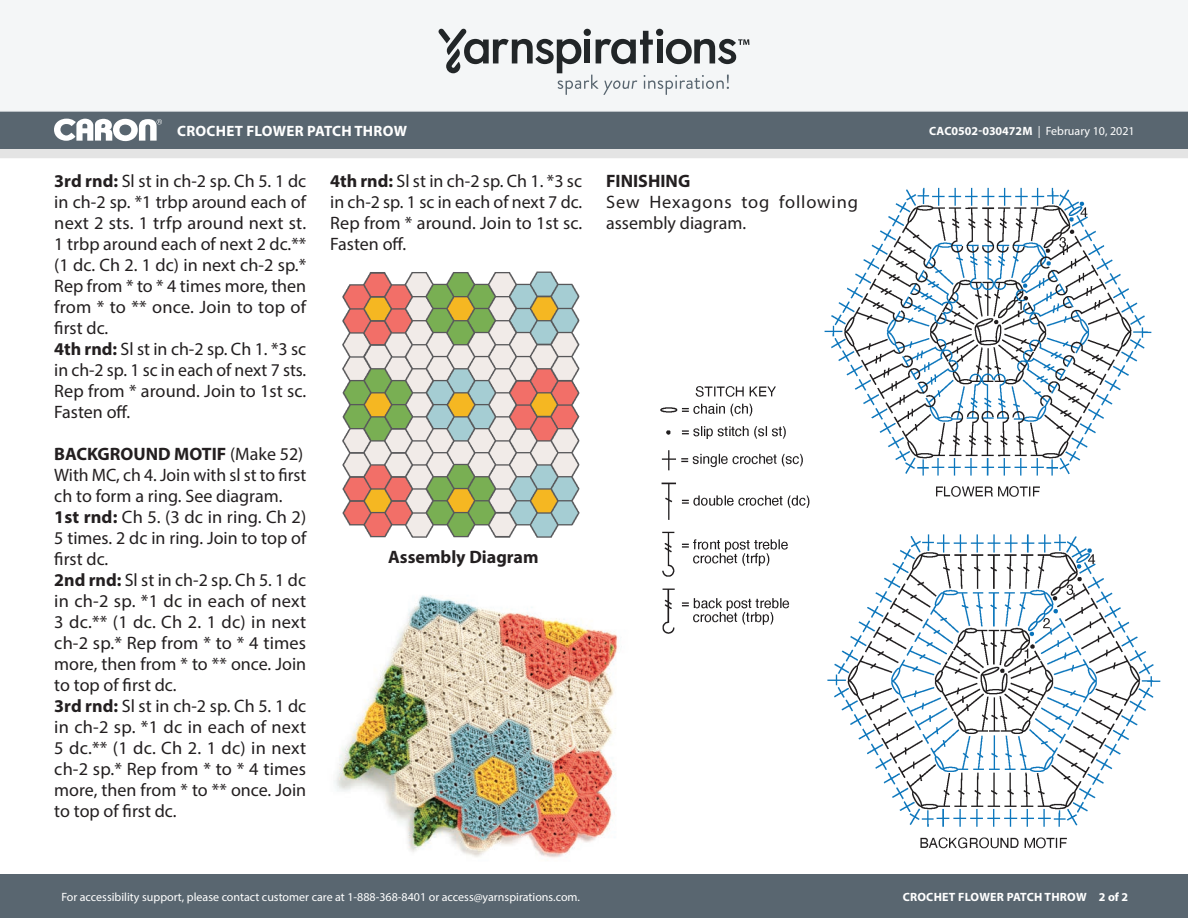
<style>
.page{position:relative;width:1188px;height:918px;background:#fff}
.page>*{position:absolute;margin:0;border:0;box-sizing:border-box;transform-origin:0 0}
.Body_-__With_auto_st{font:18px/21px "Myriad Pro";color:#231f20;text-align:justify}
.Body_-__With_auto_st-2{font:18px/21px "Myriad Pro";letter-spacing:.04em;color:#231f20}
.Body_-__With_auto_st-3{font:700 18px "Myriad Pro";color:#231f20}
.Diagram___Schematic{font:700 18px "Myriad Pro";color:#231f20}
.t1{font:700 15px "Myriad Pro";letter-spacing:.02em;color:#fff}
.t2{font:12px "Myriad Pro";color:#fff}
.t3{font:700 12px "Myriad Pro";letter-spacing:.02em;color:#fff}
.s1{font-weight:700}
.s2{font-weight:400}
</style>
<div class="page">
<div style="left:0;top:875px;width:1188px;height:43px;background:#596670"></div>
<div style="left:0;top:149px;width:1188px;height:9px;background:#e4e4e4"></div>
<div style="left:0;top:111px;width:1188px;height:38px;background:#596670"></div>
<div style="left:0;top:0;width:1188px;height:112px;background:#f4f6f7"></div>
<svg style="left:438px;top:29px;width:311px;height:66px"></svg>
<svg style="left:54px;top:119px;width:108px;height:22px"></svg>
<img style="left:824px;top:187px;width:328px;height:310px">
<img style="left:827px;top:534px;width:334px;height:315px">
<img style="left:334px;top:595px;width:285px;height:263px">
<img style="left:342px;top:271px;width:238px;height:267px">
<img style="left:660px;top:386px;width:150px;height:248px">
<p class="t1" style="left:177px;top:121px;width:231px">CROCHET FLOWER PATCH THROW</p>
<p class="t2" style="left:929px;top:124px;width:207px"><span class="s1">CAC0502-030472M</span> | February 10, 2021</p>
<p class="Body_-__With_auto_st" style="left:54px;top:170px;width:253px"><span class="s1">3rd rnd:</span> Sl st in ch-2 sp. Ch 5. 1 dc in ch-2 sp. *1 trbp around each of next 2 sts. 1 trfp around next st.<br>1 trbp around each of next 2 dc.** (1 dc. Ch 2. 1 dc) in next ch-2 sp.* Rep from * to * 4 times more, then from * to ** once. Join to top of first dc.</p>
<p class="Body_-__With_auto_st" style="left:54px;top:338px;width:254px"><span class="s1">4th rnd:</span> Sl st in ch-2 sp. Ch 1. *3 sc in ch-2 sp. 1 sc in each of next 7 sts.<br>Rep from * around. Join to 1st sc.<br>Fasten off.</p>
<p class="Body_-__With_auto_st-3" style="left:54px;top:442px;width:251px">BACKGROUND MOTIF <span class="s2">(Make 52)</span></p>
<p class="Body_-__With_auto_st" style="left:54px;top:464px;width:253px">With MC, ch 4. Join with sl st to first ch to form a ring. See diagram.</p>
<p class="Body_-__With_auto_st" style="left:54px;top:506px;width:253px"><span class="s1">1st rnd:</span> Ch 5. (3 dc in ring. Ch 2)<br>5 times. 2 dc in ring. Join to top of first dc.</p>
<p class="Body_-__With_auto_st" style="left:54px;top:569px;width:254px"><span class="s1">2nd rnd:</span> Sl st in ch-2 sp. Ch 5. 1 dc in ch-2 sp. *1 dc in each of next 3 dc.** (1 dc. Ch 2. 1 dc) in next ch-2 sp.* Rep from * to * 4 times more, then from * to ** once. Join to top of first dc.</p>
<p class="Body_-__With_auto_st" style="left:54px;top:695px;width:254px"><span class="s1">3rd rnd:</span> Sl st in ch-2 sp. Ch 5. 1 dc in ch-2 sp. *1 dc in each of next 5 dc.** (1 dc. Ch 2. 1 dc) in next ch-2 sp.* Rep from * to * 4 times more, then from * to ** once. Join to top of first dc.</p>
<p class="Body_-__With_auto_st" style="left:330px;top:170px;width:254px"><span class="s1">4th rnd:</span> Sl st in ch-2 sp. Ch 1. *3 sc in ch-2 sp. 1 sc in each of next 7 dc.<br>Rep from * around. Join to 1st sc.<br>Fasten off.</p>
<p class="Body_-__With_auto_st-3" style="left:606px;top:169px;width:86px">FINISHING</p>
<p class="Body_-__With_auto_st-2" style="left:606px;top:191px;width:253px">Sew Hexagons tog following assembly diagram.</p>
<p class="Diagram___Schematic" style="left:388px;top:545px;width:152px">Assembly Diagram</p>
<p class="t2" style="left:61px;top:889px;width:520px">For accessibility support, please contact customer care at 1-888-368-8401 or access@yarnspirations.com.</p>
<p class="t3" style="left:903px;top:889px;width:227px">CROCHET FLOWER PATCH THROW 2 of 2</p>
</div>
